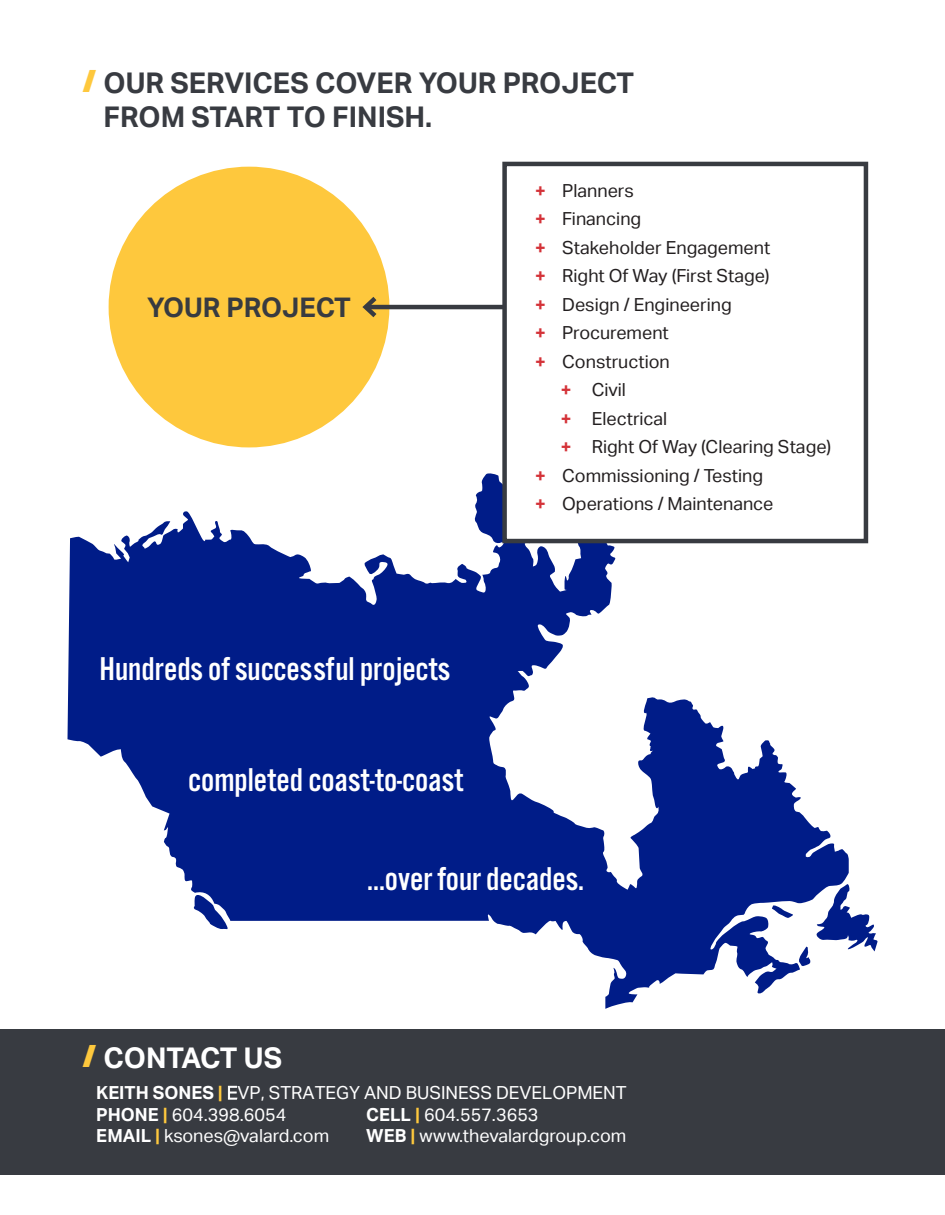
<style>
.page{position:relative;width:945px;height:1215px;background:#fff}
.page>*{position:absolute;margin:0;border:0;box-sizing:border-box;transform-origin:0 0}
.t1{font:34.2px "Alternate Got No 3 D";color:#fff}
.t2{font:700 28.5px "Aktiv Grotesk";color:#383b41}
.t3{font:700 28.5px "Aktiv Grotesk";color:#fff}
.t4{font:700 27px "Aktiv Grotesk";color:#383b41}
.t5{font:18px "Aktiv Grotesk";color:#231f20}
.t6{font:18px/21.6px "Aktiv Grotesk";color:#fff}
.s1{font-weight:900;font-size:30px;color:#fec83d}
.s2{font-weight:700;color:#d43238}
.s3{font-weight:700}
.s4{font-weight:700;color:#fec83d}
.s5{font-weight:300}
</style>
<div class="page">
<svg style="left:849px;top:886px;width:29px;height:66px"></svg>
<svg style="left:68px;top:473px;width:781px;height:536px;fill:#001c88"></svg>
<div style="left:109px;top:167px;width:280px;height:280px;background:#fec83d;border-radius:50%"></div>
<div style="left:502px;top:162px;width:366px;height:381px;background:#fff;border:4px solid #383b41"></div>
<hr style="left:366px;top:305px;width:139px;height:4px;background:#383b41">
<svg style="left:362px;top:297px;width:19px;height:21px"></svg>
<div style="left:0;top:1029px;width:945px;height:145px;background:#383b41"></div>
<p class="t2" style="left:82px;top:66px;width:553px"><span class="s1">/</span> OUR SERVICES COVER YOUR PROJECT</p>
<p class="t2" style="left:104px;top:100px;width:330px">FROM START TO FINISH.</p>
<p class="t4" style="left:147px;top:292px;width:205px">YOUR PROJECT</p>
<h1 class="t1" style="left:100px;top:651px;width:352px">Hundreds of successful projects</h1>
<h1 class="t1" style="left:188px;top:761px;width:277px">completed coast-to-coast</h1>
<p class="t5" style="left:535px;top:180px;width:100px"><span class="s2">+</span> Planners</p>
<p class="t5" style="left:535px;top:209px;width:108px"><span class="s2">+</span> Financing</p>
<p class="t5" style="left:535px;top:237px;width:237px"><span class="s2">+</span> Stakeholder Engagement</p>
<p class="t5" style="left:535px;top:266px;width:236px"><span class="s2">+</span> Right Of Way (First Stage)</p>
<p class="t5" style="left:535px;top:294px;width:198px"><span class="s2">+</span> Design / Engineering</p>
<p class="t5" style="left:535px;top:323px;width:135px"><span class="s2">+</span> Procurement</p>
<p class="t5" style="left:535px;top:351px;width:136px"><span class="s2">+</span> Construction</p>
<p class="t5" style="left:561px;top:380px;width:67px"><span class="s2">+</span> Civil</p>
<p class="t5" style="left:561px;top:408px;width:108px"><span class="s2">+</span> Electrical</p>
<p class="t5" style="left:561px;top:437px;width:272px"><span class="s2">+</span> Right Of Way (Clearing Stage)</p>
<p class="t5" style="left:535px;top:465px;width:229px"><span class="s2">+</span> Commissioning / Testing</p>
<p class="t5" style="left:535px;top:494px;width:240px"><span class="s2">+</span> Operations / Maintenance</p>
<h1 class="t1" style="left:367px;top:861px;width:218px">...over four decades.</h1>
<p class="t3" style="left:82px;top:1041px;width:201px"><span class="s1">/</span> CONTACT US</p>
<p class="t6" style="left:96px;top:1082px;width:532px"><span class="s3">KEITH SONES</span> <span class="s4">|</span> <span class="s5">E</span>VP, STRATEGY AND BUSINESS DEVELOPMENT<br><span class="s3">PHONE</span> <span class="s4">|</span> 604.398.6054</p>
<p class="t6" style="left:366px;top:1104px;width:174px"><span class="s3">CELL</span> <span class="s4">|</span> 604.557.3653</p>
<p class="t6" style="left:96px;top:1125px;width:234px"><span class="s3">EMAIL</span> <span class="s4">|</span> ksones@valard.com</p>
<p class="t6" style="left:366px;top:1125px;width:262px"><span class="s3">WEB</span> <span class="s4">|</span> www.thevalardgroup.com</p>
</div>
